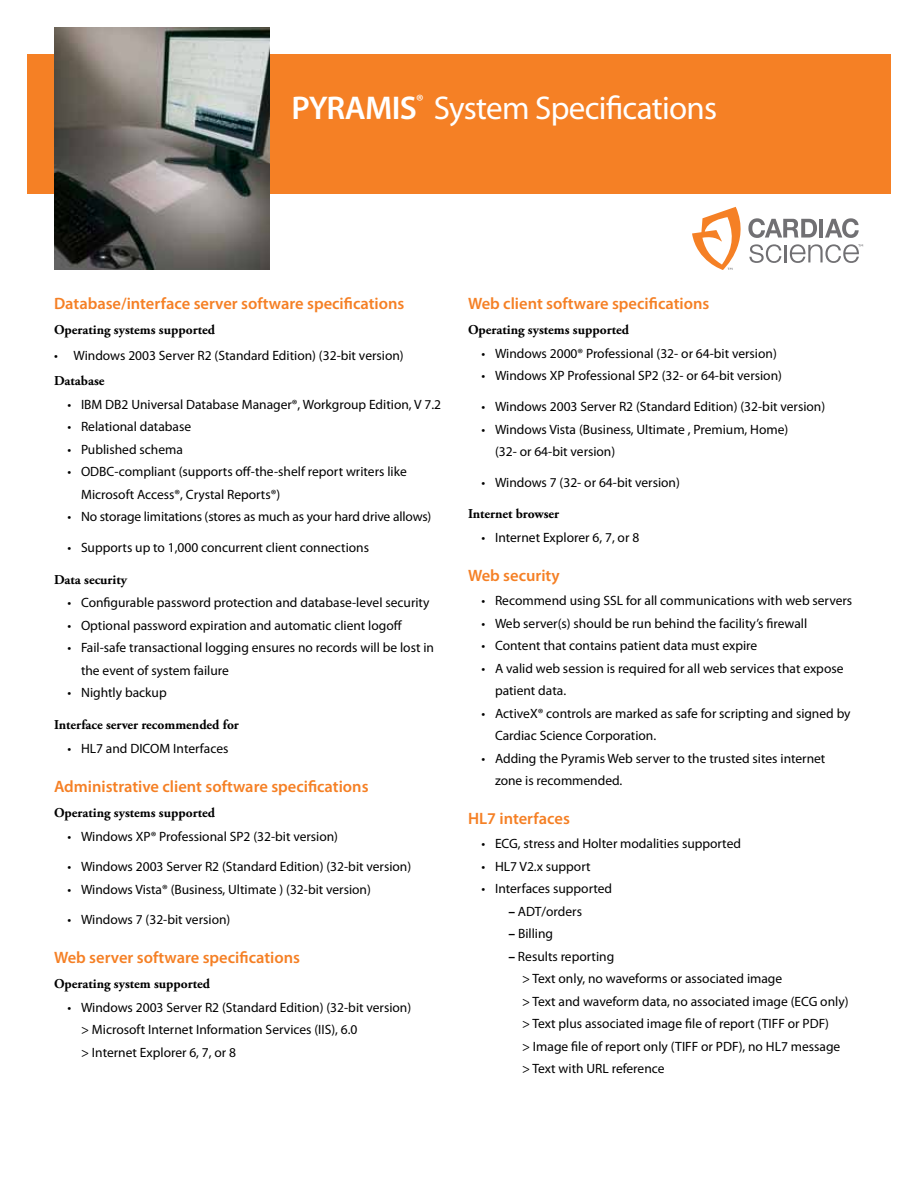
<style>
.page{position:relative;width:918px;height:1188px;background:#fff}
.page>*{position:absolute;margin:0;border:0;box-sizing:border-box;transform-origin:0 0}
.t1{font:33px "Myriad Pro";letter-spacing:-.02em;color:#fff}
.t2{font:600 16.5px "Myriad Pro";color:#f58025}
.t3{font:13.5px/22.5px "Myriad Pro";color:#000}
.t4{font:700 13.5px "Adobe Garamond Pro";color:#000}
.s1{font-weight:600}
.s2{font-weight:700}
</style>
<div class="page">
<div style="left:27px;top:54px;width:864px;height:140px;background:#f58025"></div>
<img style="left:54px;top:27px;width:216px;height:243px">
<svg style="left:692px;top:207px;width:171px;height:63px"></svg>
<h1 class="t1" style="left:291px;top:87px;width:428px"><span class="s1">PYRAMIS</span><sup>®</sup> System Specifications</h1>
<p class="t2" style="left:54px;top:293px;width:352px">Database/interface server software specifications</p>
<p class="t4" style="left:54px;top:322px;width:163px">Operating systems supported</p>
<p class="t3" style="left:54px;top:344px;width:351px">• Windows 2003 Server R2 (Standard Edition) (32-bit version)</p>
<p class="t4" style="left:54px;top:373px;width:52px">Database</p>
<p class="t3" style="left:68px;top:393px;width:375px">• IBM DB2 Universal Database Manager®, Workgroup Edition, V 7.2</p>
<p class="t3" style="left:68px;top:415px;width:125px">• Relational database</p>
<p class="t3" style="left:68px;top:438px;width:117px">• Published schema</p>
<p class="t3" style="left:81px;top:460px;width:327px;text-indent:-14px">• ODBC-compliant (supports off-the-shelf report writers like<br>Microsoft Access®, Crystal Reports®)</p>
<p class="t3" style="left:68px;top:506px;width:365px">• No storage limitations (stores as much as your hard drive allows)</p>
<p class="t3" style="left:68px;top:536px;width:303px">• Supports up to 1,000 concurrent client connections</p>
<p class="t4" style="left:54px;top:571px;width:75px">Data security</p>
<p class="t3" style="left:68px;top:591px;width:364px">• Configurable password protection and database-level security</p>
<p class="t3" style="left:68px;top:614px;width:336px">• Optional password expiration and automatic client logoff</p>
<p class="t3" style="left:81px;top:636px;width:354px;text-indent:-14px">• Fail-safe transactional logging ensures no records will be lost in the event of system failure</p>
<p class="t3" style="left:68px;top:681px;width:101px">• Nightly backup</p>
<p class="t4" style="left:54px;top:717px;width:186px">Interface server recommended for</p>
<p class="t3" style="left:68px;top:737px;width:163px">• HL7 and DICOM Interfaces</p>
<p class="t2" style="left:54px;top:776px;width:316px">Administrative client software specifications</p>
<p class="t4" style="left:54px;top:805px;width:163px">Operating systems supported</p>
<p class="t3" style="left:68px;top:825px;width:272px">• Windows XP® Professional SP2 (32-bit version)</p>
<p class="t3" style="left:68px;top:855px;width:345px">• Windows 2003 Server R2 (Standard Edition) (32-bit version)</p>
<p class="t3" style="left:68px;top:878px;width:305px">• Windows Vista® (Business, Ultimate ) (32-bit version)</p>
<p class="t3" style="left:68px;top:908px;width:164px">• Windows 7 (32-bit version)</p>
<p class="t2" style="left:54px;top:947px;width:247px">Web server software specifications</p>
<p class="t4" style="left:54px;top:976px;width:158px">Operating system supported</p>
<p class="t3" style="left:81px;top:996px;width:332px;text-indent:-14px">• Windows 2003 Server R2 (Standard Edition) (32-bit version) &gt; Microsoft Internet Information Services (IIS), 6.0<br>&gt; Internet Explorer 6, 7, or 8</p>
<p class="t2" style="left:468px;top:293px;width:243px">Web client software specifications</p>
<p class="t4" style="left:468px;top:322px;width:163px">Operating systems supported</p>
<p class="t3" style="left:482px;top:342px;width:297px">• Windows 2000® Professional (32- or 64-bit version)</p>
<p class="t3" style="left:482px;top:364px;width:302px">• Windows XP Professional SP2 (32- or 64-bit version)</p>
<p class="t3" style="left:482px;top:395px;width:345px">• Windows 2003 Server R2 (Standard Edition) (32-bit version)</p>
<p class="t3" style="left:495px;top:418px;width:295px;text-indent:-14px">• Windows Vista (Business, Ultimate , Premium, Home) (32- or 64-bit version)</p>
<p class="t3" style="left:482px;top:471px;width:200px">• Windows 7 (32- or 64-bit version)</p>
<p class="t4" style="left:468px;top:506px;width:93px">Internet browser</p>
<p class="t3" style="left:482px;top:526px;width:159px">• Internet Explorer 6, 7, or 8</p>
<p class="t2" style="left:468px;top:565px;width:93px">Web security</p>
<p class="t3" style="left:482px;top:589px;width:372px">• Recommend using SSL for all communications with web servers</p>
<p class="t3" style="left:482px;top:612px;width:327px">• Web server(s) should be run behind the facility’s firewall</p>
<p class="t3" style="left:482px;top:634px;width:277px">• Content that contains patient data must expire</p>
<p class="t3" style="left:495px;top:657px;width:350px;text-indent:-14px">• A valid web session is required for all web services that expose patient data.</p>
<p class="t3" style="left:495px;top:702px;width:357px;text-indent:-14px">• ActiveX® controls are marked as safe for scripting and signed by<br>Cardiac Science Corporation.</p>
<p class="t3" style="left:495px;top:747px;width:332px;text-indent:-14px">• Adding the Pyramis Web server to the trusted sites internet zone is recommended.</p>
<p class="t2" style="left:468px;top:808px;width:103px">HL7 interfaces</p>
<p class="t3" style="left:482px;top:832px;width:261px">• ECG, stress and Holter modalities supported</p>
<p class="t3" style="left:482px;top:855px;width:111px">• HL7 V2.x support</p>
<p class="t3" style="left:482px;top:877px;width:132px">• Interfaces supported</p>
<p class="t3" style="left:508px;top:900px;width:75px"><span class="s2">–</span> ADT/orders</p>
<p class="t3" style="left:508px;top:922px;width:46px"><span class="s2">–</span> Billing</p>
<p class="t3" style="left:522px;top:945px;width:328px;text-indent:-14px"><span class="s2">–</span> Results reporting<br>&gt; Text only, no waveforms or associated image<br>&gt; Text and waveform data, no associated image (ECG only) &gt; Text plus associated image file of report (TIFF or PDF)<br>&gt; Image file of report only (TIFF or PDF), no HL7 message &gt; Text with URL reference</p>
</div>
